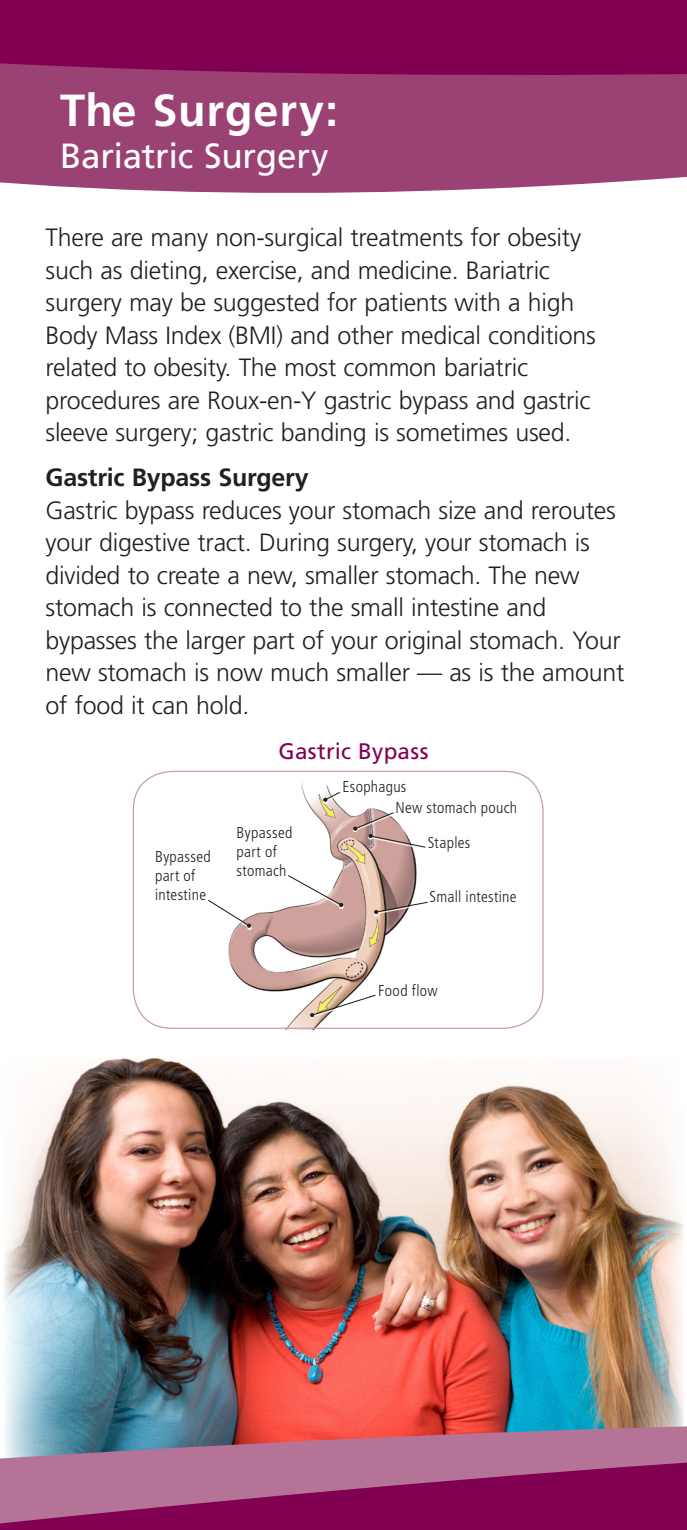
<style>
.page{position:relative;width:687px;height:1530px;background:#fff}
.page>*{position:absolute;margin:0;border:0;box-sizing:border-box;transform-origin:0 0}
.t1{font:700 45px "Frutiger LT Std";letter-spacing:.02em;color:#fff}
.t2{font:35px "Frutiger LT Std";letter-spacing:-.01em;color:#fff}
.body{font:300 25px/32.5px "Frutiger LT Std";letter-spacing:-.01em;color:#231f20}
.t3{font:22.5px "Frutiger LT Std";letter-spacing:.01em;color:#820052}
.t4{font:300 condensed 15.75px/19px "Frutiger LT Std";letter-spacing:.02em;color:#231f20}
.s1{font-weight:700}
</style>
<div class="page">
<img style="left:4px;top:999px;width:679px;height:418px">
<svg style="left:0;top:0;width:686px;height:193px;fill:#9b4274"></svg>
<img style="left:5px;top:1417px;width:681px;height:15px">
<svg style="left:0;top:1432px;width:686px;height:98px;fill:#b57397"></svg>
<img style="left:222px;top:782px;width:202px;height:245px">
<div style="left:133px;top:771px;width:410px;height:258px;border:1px solid #c99ab4;border-radius:39px"></div>
<svg style="left:288px;top:907px;width:55px;height:1px"></svg>
<svg style="left:287px;top:874px;width:56px;height:33px"></svg>
<svg style="left:222px;top:928px;width:29px;height:1px"></svg>
<svg style="left:208px;top:899px;width:43px;height:29px"></svg>
<svg style="left:323px;top:802px;width:17px;height:1px"></svg>
<svg style="left:323px;top:791px;width:18px;height:11px"></svg>
<svg style="left:368px;top:848px;width:56px;height:1px"></svg>
<svg style="left:353px;top:811px;width:73px;height:37px"></svg>
<svg style="left:374px;top:914px;width:50px;height:2px"></svg>
<svg style="left:373px;top:901px;width:55px;height:13px"></svg>
<svg style="left:310px;top:1017px;width:65px;height:2px"></svg>
<svg style="left:309px;top:994px;width:67px;height:23px"></svg>
<p class="t1" style="left:60px;top:83px;width:279px">The Surgery:</p>
<p class="t2" style="left:60px;top:135px;width:270px">Bariatric Surgery</p>
<p class="body" style="left:45px;top:222px;width:551px">There are many non-surgical treatments for obesity such as dieting, exercise, and medicine. Bariatric surgery may be suggested for patients with a high Body Mass Index (BMI) and other medical conditions related to obesity. The most common bariatric procedures are Roux-en-Y gastric bypass and gastric sleeve surgery; gastric banding is sometimes used.</p>
<p class="body" style="left:45px;top:462px;width:580px"><span class="s1">Gastric Bypass Surgery<br></span>Gastric bypass reduces your stomach size and reroutes your digestive tract. During surgery, your stomach is divided to create a new, smaller stomach. The new stomach is connected to the small intestine and bypasses the larger part of your original stomach. Your new stomach is now much smaller — as is the amount of food it can hold.</p>
<p class="t3" style="left:278px;top:738px;width:151px">Gastric Bypass</p>
<p class="t4" style="left:155px;top:847px;width:57px">Bypassed part of intestine</p>
<p class="t4" style="left:236px;top:823px;width:57px">Bypassed part of stomach</p>
<p class="t4" style="left:342px;top:778px;width:66px">Esophagus</p>
<p class="t4" style="left:395px;top:798px;width:123px">New stomach pouch</p>
<p class="t4" style="left:427px;top:833px;width:44px">Staples</p>
<p class="t4" style="left:429px;top:887px;width:88px">Small intestine</p>
<p class="t4" style="left:378px;top:981px;width:61px">Food flow</p>
</div>
